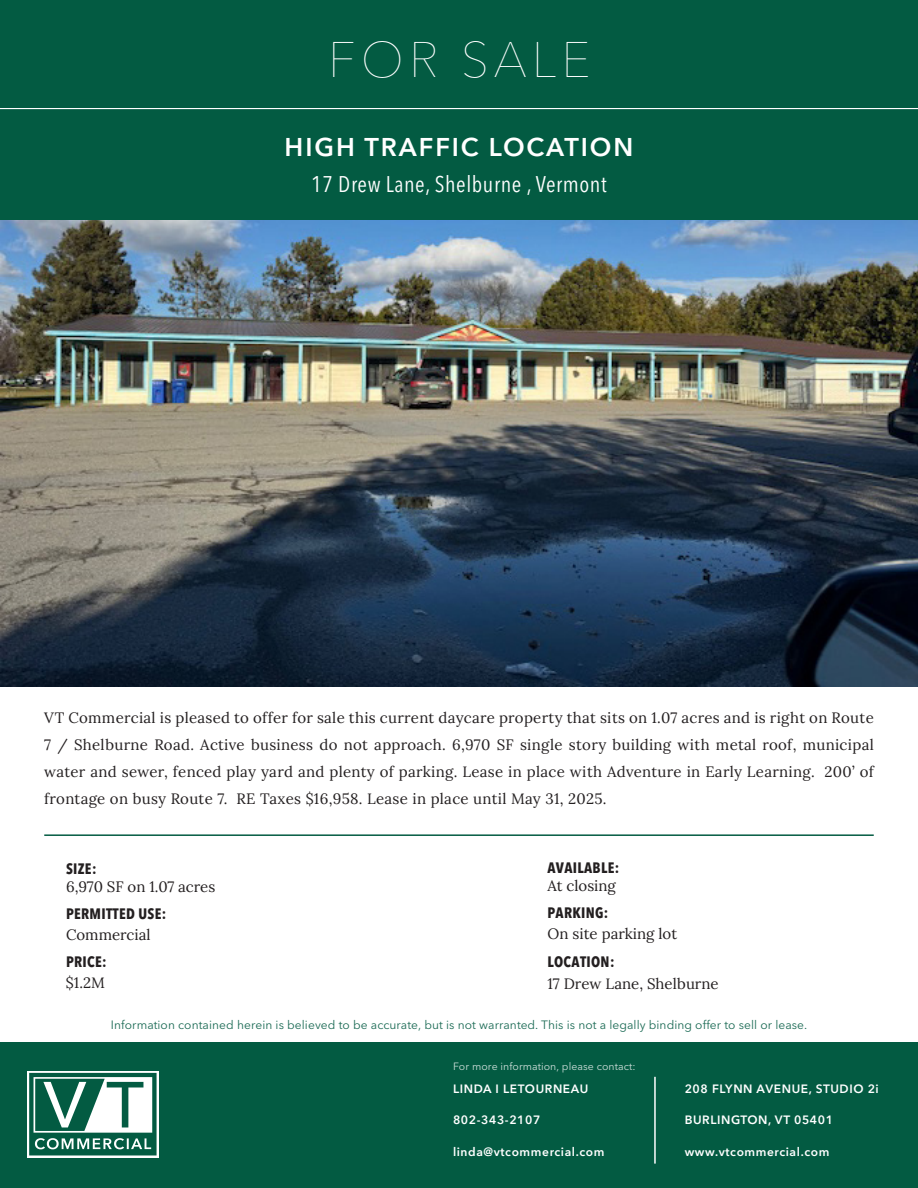
<style>
.page{position:relative;width:918px;height:1188px;background:#fff}
.page>*{position:absolute;margin:0;border:0;box-sizing:border-box;transform-origin:0 0}
.t1{font:100 49.5px "Avenir Next LT Pro";letter-spacing:.1em;color:#fff}
.t2{font:600 25.5px "Avenir Next LT Pro";letter-spacing:.075em;color:#fff}
.t3{font:condensed 22.5px "Avenir Next LT Pro";letter-spacing:.025em;color:#fff}
.t4{font:15px/27px "Lora";color:#231f20;text-align:justify}
.t5{font:700 condensed 15px "Avenir Next LT Pro";letter-spacing:.02em;color:#231f20}
.t6{font:600 12px "Avenir Next LT Pro";letter-spacing:.05em;color:#fff}
.t7{font:12px "Avenir Next LT Pro";letter-spacing:.005em;color:#1c6b55}
.t8{font:10.5px "Avenir Next LT Pro";letter-spacing:.005em;color:#cdded9}
</style>
<div class="page">
<div style="left:0;top:0;width:918px;height:221px;background:#035b42"></div>
<img style="left:0;top:221px;width:918px;height:466px">
<hr style="left:0;top:108px;width:918px;height:1px;background:#fff">
<div style="left:0;top:1042px;width:918px;height:146px;background:#035b42"></div>
<svg style="left:27px;top:1071px;width:132px;height:87px"></svg>
<svg style="left:29px;top:1073px;width:128px;height:82px"></svg>
<hr style="left:654px;top:1077px;width:2px;height:87px;background:#fff">
<hr style="left:44px;top:834px;width:830px;height:2px;background:#035b42">
<h1 class="t1" style="left:328px;top:17px;width:264px">FOR SALE</h1>
<h2 class="t2" style="left:285px;top:132px;width:350px">HIGH TRAFFIC LOCATION</h2>
<h3 class="t3" style="left:311px;top:171px;width:297px">17 Drew Lane, Shelburne , Vermont</h3>
<p class="t4" style="left:44px;top:703px;width:831px">VT Commercial is pleased to offer for sale this current daycare property that sits on 1.07 acres and is right on Route 7 / Shelburne Road. Active business do not approach. 6,970 SF single story building with metal roof, municipal water and sewer, fenced play yard and plenty of parking. Lease in place with Adventure in Early Learning. 200’ of frontage on busy Route 7. RE Taxes $16,958. Lease in place until May 31, 2025.</p>
<p class="t5" style="left:66px;top:859px;width:32px">SIZE:</p>
<p class="t4" style="left:66px;top:872px;width:151px">6,970 SF on 1.07 acres</p>
<p class="t5" style="left:66px;top:905px;width:102px">PERMITTED USE:</p>
<p class="t4" style="left:66px;top:920px;width:86px">Commercial</p>
<p class="t5" style="left:66px;top:953px;width:42px">PRICE:</p>
<p class="t4" style="left:66px;top:969px;width:40px">$1.2M</p>
<p class="t5" style="left:548px;top:859px;width:73px">AVAILABLE:</p>
<p class="t4" style="left:548px;top:871px;width:70px">At closing</p>
<p class="t5" style="left:548px;top:904px;width:62px">PARKING:</p>
<p class="t4" style="left:548px;top:920px;width:131px">On site parking lot</p>
<p class="t5" style="left:548px;top:952px;width:69px">LOCATION:</p>
<p class="t4" style="left:548px;top:969px;width:173px">17 Drew Lane, Shelburne</p>
<p class="t7" style="left:111px;top:1015px;width:698px">Information contained herein is believed to be accurate, but is not warranted. This is not a legally binding offer to sell or lease.</p>
<p class="t8" style="left:453px;top:1058px;width:184px">For more information, please contact:</p>
<p class="t6" style="left:453px;top:1081px;width:137px">LINDA I LETOURNEAU</p>
<p class="t6" style="left:453px;top:1113px;width:89px">802-343-2107</p>
<p class="t6" style="left:453px;top:1144px;width:153px">linda@vtcommercial.com</p>
<p class="t6" style="left:685px;top:1081px;width:196px">208 FLYNN AVENUE, STUDIO 2i</p>
<p class="t6" style="left:685px;top:1113px;width:150px">BURLINGTON, VT 05401</p>
<p class="t6" style="left:685px;top:1144px;width:146px">www.vtcommercial.com</p>
</div>
